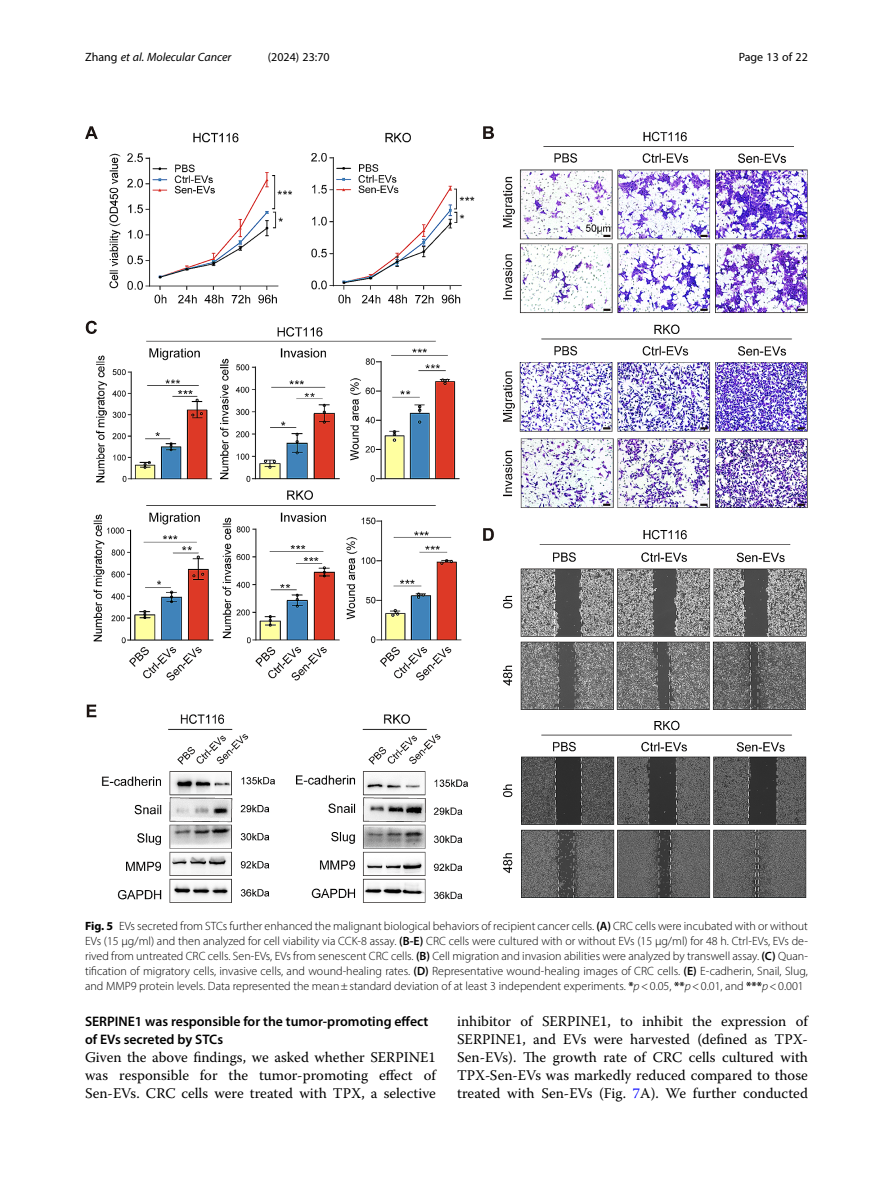
<style>
.page{position:relative;width:893px;height:1191px;background:#fff}
.page>*{position:absolute;margin:0;border:0;box-sizing:border-box;transform-origin:0 0}
.Body_Text{font:14.7px/18px "Warnock Pro";color:#000;text-align:justify}
.Head_2{font:600 13.8px/18px "Myriad Pro";color:#000}
.Figure_Caption{font:300 12px/15px "Myriad Pro";color:#000;text-align:justify}
.t1{font:italic 12px "Myriad Pro";color:#000}
.t2{font:12px "Myriad Pro";color:#000}
.s1{font-style:normal}
.s2{font-weight:700}
.s3{font-weight:600}
.s4{font-style:italic}
.s5{color:#00f}
</style>
<div class="page">
<img style="left:85px;top:126px;width:723px;height:776px">
<p class="t1" style="left:85px;top:50px;width:148px"><span class="s1">Zhang</span> et al. Molecular Cancer</p>
<p class="t2" style="left:268px;top:50px;width:63px">(2024) 23:70</p>
<p class="t2" style="left:739px;top:50px;width:71px">Page 13 of 22</p>
<p class="Figure_Caption" style="left:85px;top:918px;width:724px"><span class="s2">Fig. 5</span> EVs secreted from STCs further enhanced the malignant biological behaviors of recipient cancer cells. <span class="s3">(A)</span> CRC cells were incubated with or without EVs (15 µg/ml) and then analyzed for cell viability via CCK-8 assay. <span class="s3">(B-E)</span> CRC cells were cultured with or without EVs (15 µg/ml) for 48 h. Ctrl-EVs, EVs de&shy;rived from untreated CRC cells. Sen-EVs, EVs from senescent CRC cells. <span class="s3">(B)</span> Cell migration and invasion abilities were analyzed by transwell assay. <span class="s3">(C)</span> Quan&shy;tification of migratory cells, invasive cells, and wound-healing rates. <span class="s3">(D)</span> Representative wound-healing images of CRC cells. <span class="s3">(E)</span> E-cadherin, Snail, Slug, and MMP9 protein levels. Data represented the mean±standard deviation of at least 3 independent experiments. <span class="s3">*</span><span class="s4">p</span>&lt;0.05, <span class="s3">**</span><span class="s4">p</span>&lt;0.01, and <span class="s3">***</span><span class="s4">p</span>&lt;0.001</p>
<p class="Head_2" style="left:85px;top:1012px;width:345px">SERPINE1 was responsible for the tumor-promoting effect of EVs secreted by STCs</p>
<p class="Body_Text" style="left:85px;top:1048px;width:352px">Given the above findings, we asked whether SERPINE1 was responsible for the tumor-promoting effect of Sen-EVs. CRC cells were treated with TPX, a selective</p>
<p class="Body_Text" style="left:457px;top:1012px;width:352px">inhibitor of SERPINE1, to inhibit the expression of SERPINE1, and EVs were harvested (defined as TPX-Sen-EVs). The growth rate of CRC cells cultured with TPX-Sen-EVs was markedly reduced compared to those treated with Sen-EVs (Fig. <span class="s5">7</span>A). We further conducted</p>
</div>
